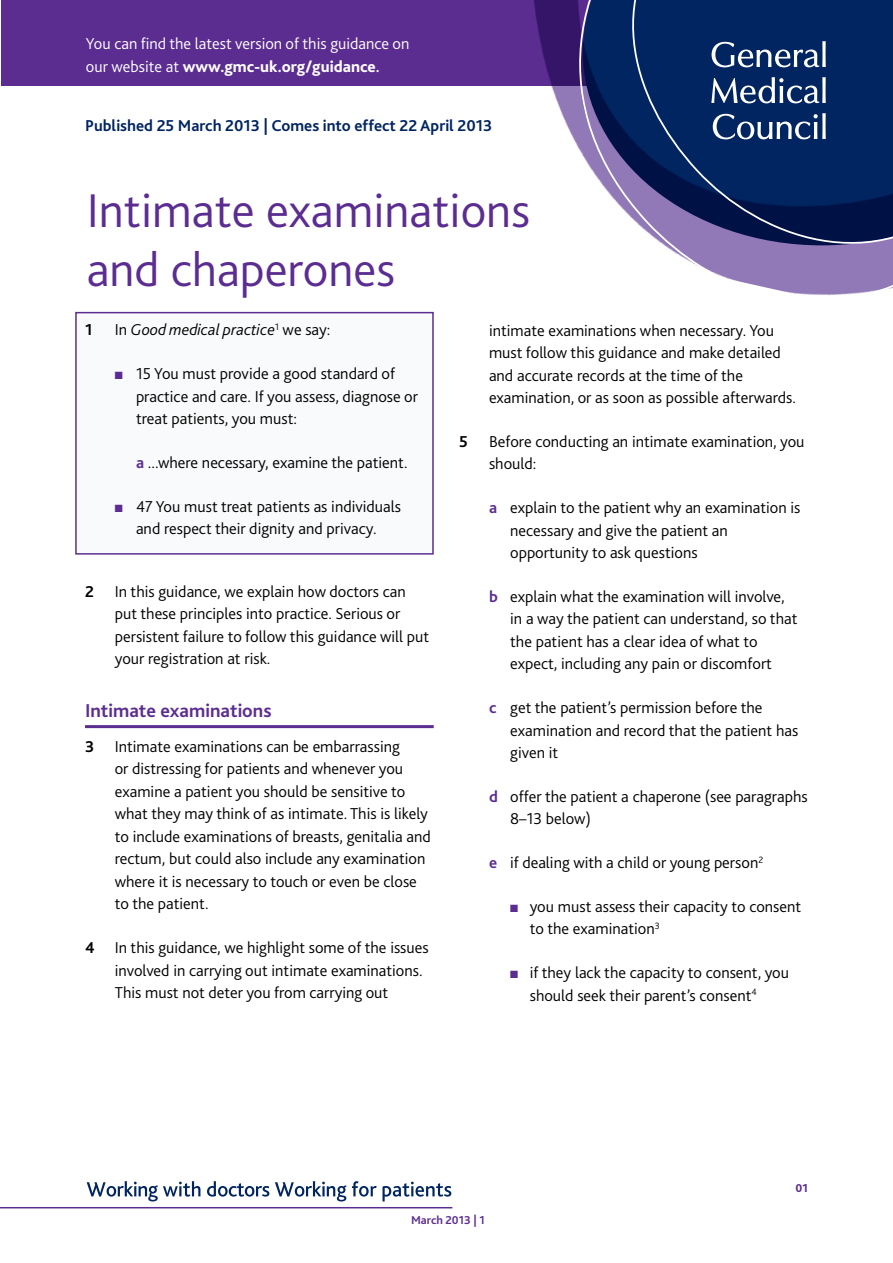
<style>
.page{position:relative;width:893px;height:1263px;background:#fff}
.page>*{position:absolute;margin:0;border:0;box-sizing:border-box;transform-origin:0 0}
.t1{font:300 49.5px/58.5px "Bliss 2";color:#5c2d91}
.t2{font:700 19.5px "Bliss 2";color:#5c2d91}
.t3{font:300 16.5px/22.5px "Bliss 2";color:#000}
.t4{font:300 16.5px/22.5px "Bliss 2";color:#fff}
.t5{font:700 16.5px "Bliss 2";color:#002561}
.t6{font:italic 300 16.5px "Bliss 2";color:#000}
.t7{font:700 16.5px "Bliss 2";color:#000}
.t8{font:700 12px "Bliss 2";color:#5c2d91}
.t9{font:800 12px "Bliss 2";color:#5c2d91}
.s1{font-weight:800}
.s2{font-weight:700}
.s3{font-style:normal}
.s4{color:#5c2d91}
.s5{font-weight:700;color:#5c2d91}
</style>
<div class="page">
<div style="left:1px;top:1px;width:892px;height:85px;background:#5c2d91"></div>
<img style="left:465px;top:0;width:96px;height:111px">
<svg style="left:561px;top:0;width:332px;height:296px"></svg>
<svg style="left:712px;top:41px;width:114px;height:26px;background:#455f8b"></svg>
<svg style="left:711px;top:77px;width:115px;height:26px"></svg>
<svg style="left:713px;top:113px;width:113px;height:26px"></svg>
<svg style="left:87px;top:1181px;width:113px;height:20px"></svg>
<svg style="left:207px;top:1181px;width:62px;height:15px"></svg>
<svg style="left:275px;top:1181px;width:71px;height:20px"></svg>
<hr style="left:0;top:1207px;width:452px;height:1px;background:#5c2d91">
<svg style="left:352px;top:1181px;width:101px;height:28px"></svg>
<div style="left:75px;top:312px;width:359px;height:243px;background:#f9fafb;border:2px solid #5c2d91"></div>
<hr style="left:85px;top:725px;width:349px;height:3px;background:#5c2d91">
<p class="t4" style="left:86px;top:32px;width:325px">You can find the latest version of this guidance on our website at <span class="s1">www.gmc-uk.org/guidance</span><span class="s2">.</span></p>
<p class="t5" style="left:85px;top:115px;width:409px">Published 25 March 2013 | Comes into effect 22 April 2013</p>
<h1 class="t1" style="left:87px;top:180px;width:445px">Intimate examinations and chaperones</h1>
<p class="t7" style="left:85px;top:320px;width:9px">1</p>
<p class="t6" style="left:115px;top:320px;width:217px"><span class="s3">In</span> Good medical practice<sup>1</sup> <span class="s3">we say:</span></p>
<p class="t3" style="left:136px;top:362px;width:283px;text-indent:-21px"><span class="s4">■</span> 15 You must provide a good standard of practice and care. If you assess, diagnose or treat patients, you must:</p>
<p class="t3" style="left:136px;top:451px;width:273px"><span class="s5">a</span> ...where necessary, examine the patient.</p>
<p class="t3" style="left:115px;top:495px;width:288px;text-align:center"><span class="s4">■</span> 47 You must treat patients as individuals and respect their dignity and privacy.</p>
<p class="t7" style="left:85px;top:581px;width:10px">2</p>
<p class="t3" style="left:115px;top:580px;width:316px">In this guidance, we explain how doctors can put these principles into practice. Serious or persistent failure to follow this guidance will put your registration at risk.</p>
<p class="t2" style="left:85px;top:698px;width:188px">Intimate examinations</p>
<p class="t3" style="left:115px;top:735px;width:318px;text-indent:-30px"><span class="s2">3</span> Intimate examinations can be embarrassing<br>or distressing for patients and whenever you examine a patient you should be sensitive to what they may think of as intimate. This is likely to include examinations of breasts, genitalia and rectum, but could also include any examination where it is necessary to touch or even be close to the patient.</p>
<p class="t3" style="left:115px;top:936px;width:315px;text-indent:-30px"><span class="s2">4</span> In this guidance, we highlight some of the issues involved in carrying out intimate examinations.<br>This must not deter you from carrying out</p>
<p class="t3" style="left:489px;top:318px;width:308px">intimate examinations when necessary. You must follow this guidance and make detailed and accurate records at the time of the examination, or as soon as possible afterwards.</p>
<p class="t7" style="left:459px;top:431px;width:10px">5</p>
<p class="t3" style="left:489px;top:430px;width:317px">Before conducting an intimate examination, you should:</p>
<p class="t3" style="left:510px;top:496px;width:292px;text-indent:-21px"><span class="s5">a</span> explain to the patient why an examination is necessary and give the patient an opportunity to ask questions</p>
<p class="t3" style="left:510px;top:585px;width:289px;text-indent:-21px"><span class="s5">b</span> explain what the examination will involve, in a way the patient can understand, so that the patient has a clear idea of what to expect, including any pain or discomfort</p>
<p class="t3" style="left:510px;top:696px;width:290px;text-indent:-21px"><span class="s5">c</span> get the patient’s permission before the examination and record that the patient has given it</p>
<p class="t3" style="left:510px;top:785px;width:299px;text-indent:-21px"><span class="s5">d</span> offer the patient a chaperone (see paragraphs<br>8–13 below)</p>
<p class="t3" style="left:489px;top:851px;width:276px"><span class="s5">e</span> if dealing with a child or young person<sup>2</sup></p>
<p class="t3" style="left:530px;top:895px;width:273px;text-indent:-19px"><span class="s4">■</span> you must assess their capacity to consent to the examination<sup>3</sup></p>
<p class="t3" style="left:530px;top:961px;width:261px;text-indent:-19px"><span class="s4">■</span> if they lack the capacity to consent, you should seek their parent’s consent<sup>4</sup></p>
<p class="t9" style="left:795px;top:1181px;width:14px">01</p>
<p class="t8" style="left:411px;top:1213px;width:75px">March 2013 | 1</p>
</div>
